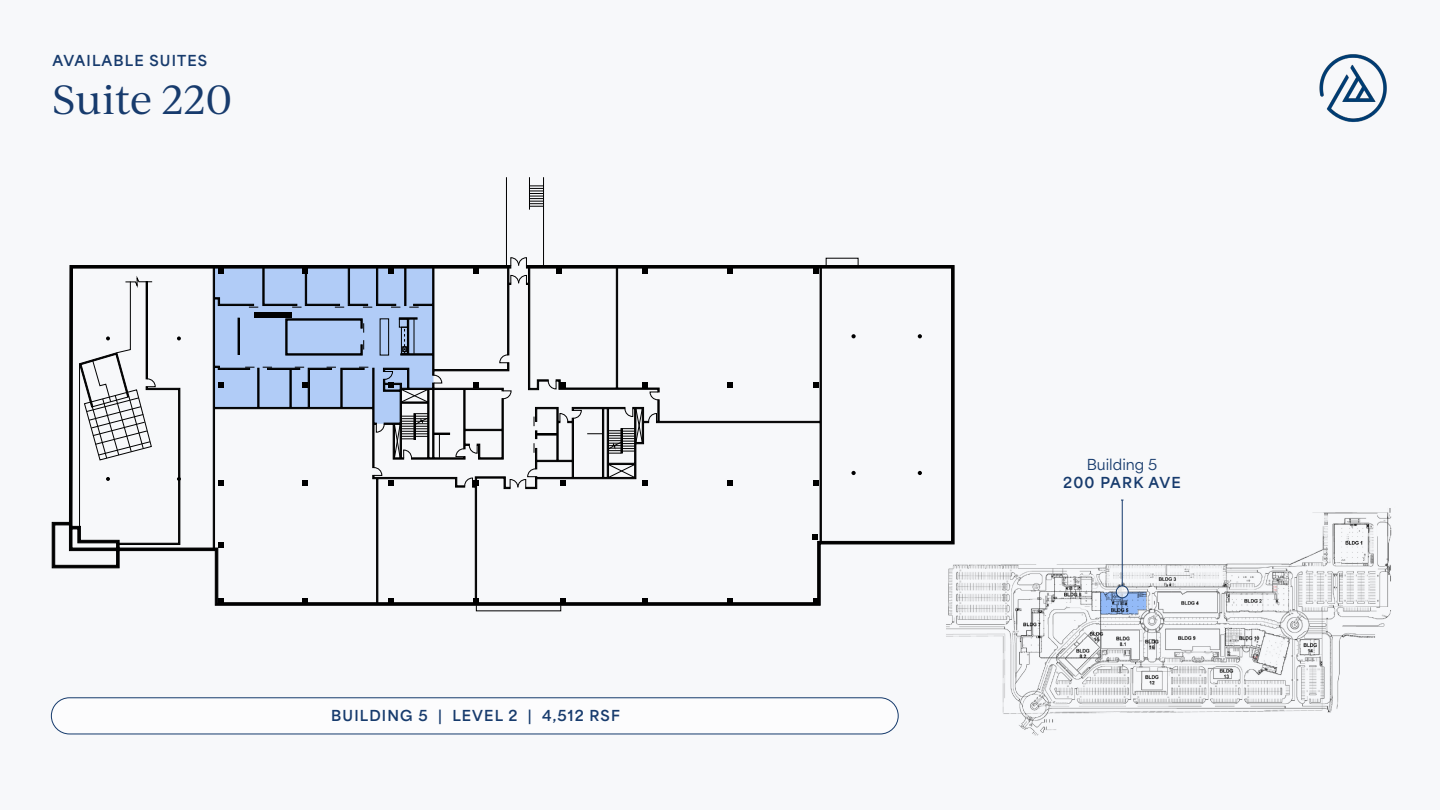
<style>
.page{position:relative;width:1440px;height:810px;background:#f7f8fa}
.page>*{position:absolute;margin:0;border:0;box-sizing:border-box;transform-origin:0 0}
.t1{font:39px "Ivy Journal";color:#173b6d}
.t2{font:800 14.25px "Area Normal";letter-spacing:.08em;color:#173b6d}
.t3{font:500 14.25px "Area Normal";color:#173b6d}
</style>
<div class="page">
<div style="left:51px;top:698px;width:847px;height:36px;background:#fff;border-radius:18px"></div>
<div style="left:51px;top:698px;width:847px;height:36px;border:1px solid #153a6c;border-radius:18px"></div>
<img style="left:1319px;top:54px;width:68px;height:68px">
<svg style="left:52px;top:265px;width:903px;height:341px"></svg>
<svg style="left:79px;top:275px;width:102px;height:270px"></svg>
<svg style="left:851px;top:334px;width:5px;height:4px"></svg>
<svg style="left:918px;top:334px;width:4px;height:4px"></svg>
<svg style="left:851px;top:471px;width:5px;height:4px"></svg>
<svg style="left:918px;top:471px;width:4px;height:4px"></svg>
<hr style="left:543px;top:177px;width:1px;height:89px;background:#000">
<hr style="left:506px;top:177px;width:1px;height:89px;background:#000">
<hr style="left:529px;top:177px;width:1px;height:33px;background:#000">
<svg style="left:530px;top:186px;width:13px;height:21px"></svg>
<div style="left:476px;top:605px;width:85px;height:6px;border:1px solid #000"></div>
<div style="left:826px;top:258px;width:32px;height:8px;border:1px solid #000"></div>
<svg style="left:213px;top:257px;width:609px;height:348px"></svg>
<img style="left:945px;top:506px;width:447px;height:230px">
<svg style="left:1100px;top:592px;width:46px;height:22px"></svg>
<hr style="left:1122px;top:500px;width:1px;height:87px;background:#153a6c">
<svg style="left:1116px;top:586px;width:12px;height:12px"></svg>
<div style="left:1116px;top:586px;width:12px;height:12px;border:1px solid #153a6c;border-radius:50%"></div>
<p class="t2" style="left:53px;top:48px;width:156px">AVAILABLE SUITES</p>
<h1 class="t1" style="left:52px;top:72px;width:181px">Suite 220</h1>
<p class="t2" style="left:331px;top:703px;width:290px">BUILDING 5 | LEVEL 2 | 4,512 RSF</p>
<p class="t3" style="left:1087px;top:451px;width:72px">Building 5</p>
<p class="t2" style="left:1063px;top:469px;width:119px">200 PARK AVE</p>
</div>
